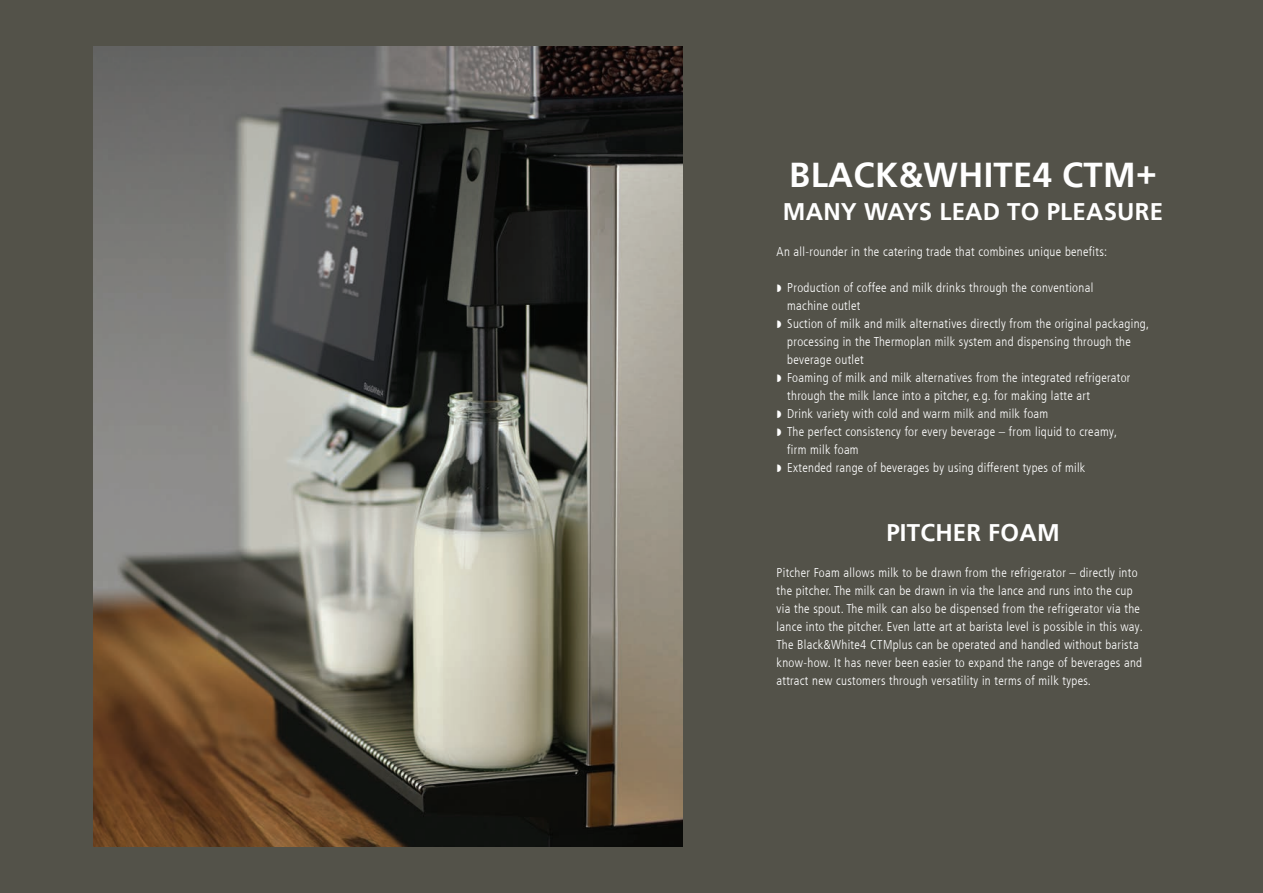
<style>
.page{position:relative;width:1263px;height:893px;background:#535249}
.page>*{position:absolute;margin:0;border:0;box-sizing:border-box;transform-origin:0 0}
.t1{font:700 34.5px "Frutiger LT Pro";letter-spacing:.01em;color:#fff}
.t2{font:700 24px "Frutiger LT Pro";letter-spacing:.01em;color:#fff}
.t3{font:300 condensed 12.75px/18px "Frutiger LT Com";letter-spacing:.025em;color:#fff}
</style>
<div class="page">
<img style="left:94px;top:47px;width:588px;height:799px">
<h1 class="t1" style="left:789px;top:155px;width:369px">BLACK&amp;WHITE4 CTM+</h1>
<h2 class="t2" style="left:783px;top:198px;width:382px">MANY WAYS LEAD TO PLEASURE</h2>
<p class="t3" style="left:777px;top:243px;width:332px">An all-rounder in the catering trade that combines unique benefits:</p>
<p class="t3" style="left:787px;top:279px;width:363px">Production of coffee and milk drinks through the conventional<br>machine outlet<br>Suction of milk and milk alternatives directly from the original packaging, processing in the Thermoplan milk system and dispensing through the beverage outlet<br>Foaming of milk and milk alternatives from the integrated refrigerator through the milk lance into a pitcher, e.g. for making latte art<br>Drink variety with cold and warm milk and milk foam<br>The perfect consistency for every beverage – from liquid to creamy,<br>firm milk foam<br>Extended range of beverages by using different types of milk</p>
<h2 class="t2" style="left:886px;top:519px;width:175px">PITCHER FOAM</h2>
<p class="t3" style="left:777px;top:564px;width:368px">Pitcher Foam allows milk to be drawn from the refrigerator – directly into the pitcher. The milk can be drawn in via the lance and runs into the cup via the spout. The milk can also be dispensed from the refrigerator via the lance into the pitcher. Even latte art at barista level is possible in this way.<br>The Black&amp;White4 CTMplus can be operated and handled without barista know-how. It has never been easier to expand the range of beverages and attract new customers through versatility in terms of milk types.</p>
</div>
